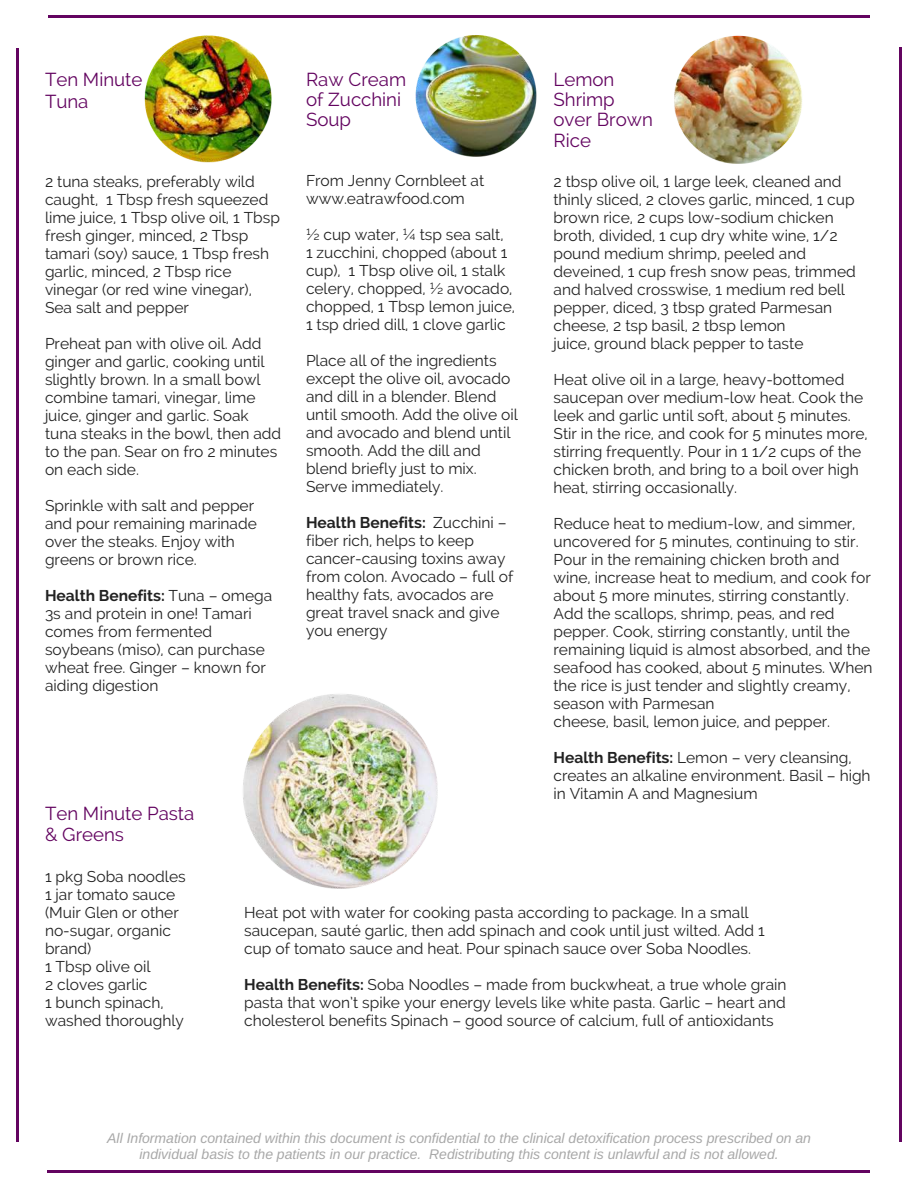
<style>
.page{position:relative;width:918px;height:1188px;background:#fff}
.page>*{position:absolute;margin:0;border:0;box-sizing:border-box;transform-origin:0 0}
.t1{font:18.75px/20.2px "Raleway";color:#630460}
.t2{font:15.6px/18px "Raleway";color:#222}
.t3{font:italic 13.95px/15.8px "Arimo";color:#a8a8a8;text-align:center}
.s1{font-weight:700}
</style>
<div class="page">
<svg style="left:16px;top:17px;width:101px;height:100px"></svg>
<hr style="left:48px;top:15px;width:99px;height:2px;background:#630460">
<hr style="left:17px;top:48px;width:2px;height:98px;background:#630460">
<hr style="left:17px;top:144px;width:2px;height:895px;background:#630460">
<svg style="left:16px;top:1071px;width:101px;height:100px"></svg>
<hr style="left:47px;top:1171px;width:100px;height:2px;background:#630460">
<hr style="left:17px;top:1037px;width:2px;height:105px;background:#630460">
<hr style="left:145px;top:1171px;width:621px;height:2px;background:#630460">
<svg style="left:801px;top:1071px;width:101px;height:100px"></svg>
<hr style="left:899px;top:1037px;width:2px;height:105px;background:#630460">
<hr style="left:764px;top:1171px;width:106px;height:2px;background:#630460">
<hr style="left:899px;top:144px;width:2px;height:895px;background:#630460">
<svg style="left:801px;top:17px;width:101px;height:100px"></svg>
<hr style="left:764px;top:15px;width:106px;height:2px;background:#630460">
<hr style="left:899px;top:47px;width:2px;height:99px;background:#630460">
<hr style="left:145px;top:15px;width:621px;height:2px;background:#630460">
<img style="left:144px;top:35px;width:128px;height:128px">
<img style="left:415px;top:35px;width:122px;height:122px">
<img style="left:674px;top:32px;width:130px;height:131px">
<img style="left:243px;top:694px;width:195px;height:195px">
<p class="t1" style="left:45px;top:69px;width:99px;line-height:21.3px">Ten Minute<br>Tuna</p>
<p class="t2" style="left:45px;top:173px;width:236px">2 tuna steaks, preferably wild caught, 1 Tbsp fresh squeezed lime juice, 1 Tbsp olive oil, 1 Tbsp fresh ginger, minced, 2 Tbsp tamari (soy) sauce, 1 Tbsp fresh garlic, minced, 2 Tbsp rice vinegar (or red wine vinegar),<br>Sea salt and pepper</p>
<p class="t2" style="left:45px;top:335px;width:238px">Preheat pan with olive oil. Add ginger and garlic, cooking until slightly brown. In a small bowl combine tamari, vinegar, lime juice, ginger and garlic. Soak tuna steaks in the bowl, then add to the pan. Sear on fro 2 minutes on each side.</p>
<p class="t2" style="left:45px;top:497px;width:213px">Sprinkle with salt and pepper and pour remaining marinade over the steaks. Enjoy with greens or brown rice.</p>
<p class="t2" style="left:45px;top:587px;width:229px"><span class="s1">Health Benefits:</span> Tuna – omega<br>3s and protein in one! Tamari comes from fermented soybeans (miso), can purchase wheat free. Ginger – known for aiding digestion</p>
<p class="t1" style="left:306px;top:69px;width:102px">Raw Cream of Zucchini<br>Soup</p>
<p class="t2" style="left:306px;top:172px;width:180px">From Jenny Cornbleet at www.eatrawfood.com</p>
<p class="t2" style="left:306px;top:226px;width:211px">½ cup water, ¼ tsp sea salt,<br>1 zucchini, chopped (about 1 cup), 1 Tbsp olive oil, 1 stalk celery, chopped, ½ avocado, chopped, 1 Tbsp lemon juice,<br>1 tsp dried dill, 1 clove garlic</p>
<p class="t2" style="left:306px;top:352px;width:213px">Place all of the ingredients except the olive oil, avocado and dill in a blender. Blend until smooth. Add the olive oil and avocado and blend until smooth. Add the dill and blend briefly just to mix.<br>Serve immediately.</p>
<p class="t2" style="left:306px;top:514px;width:209px"><span class="s1">Health Benefits:</span> Zucchini – fiber rich, helps to keep cancer-causing toxins away from colon. Avocado – full of healthy fats, avocados are great travel snack and give you energy</p>
<p class="t1" style="left:45px;top:802px;width:151px;line-height:21.3px">Ten Minute Pasta &amp; Greens</p>
<p class="t1" style="left:554px;top:69px;width:101px">Lemon<br>Shrimp over Brown<br>Rice</p>
<p class="t2" style="left:554px;top:173px;width:304px">2 tbsp olive oil, 1 large leek, cleaned and thinly sliced, 2 cloves garlic, minced, 1 cup brown rice, 2 cups low-sodium chicken broth, divided, 1 cup dry white wine, 1/2 pound medium shrimp, peeled and deveined, 1 cup fresh snow peas, trimmed and halved crosswise, 1 medium red bell pepper, diced, 3 tbsp grated Parmesan cheese, 2 tsp basil, 2 tbsp lemon<br>juice, ground black pepper to taste</p>
<p class="t2" style="left:554px;top:371px;width:316px">Heat olive oil in a large, heavy-bottomed saucepan over medium-low heat. Cook the leek and garlic until soft, about 5 minutes.<br>Stir in the rice, and cook for 5 minutes more, stirring frequently. Pour in 1 1/2 cups of the chicken broth, and bring to a boil over high heat, stirring occasionally.</p>
<p class="t2" style="left:554px;top:515px;width:321px">Reduce heat to medium-low, and simmer, uncovered for 5 minutes, continuing to stir.<br>Pour in the remaining chicken broth and wine, increase heat to medium, and cook for about 5 more minutes, stirring constantly.<br>Add the scallops, shrimp, peas, and red pepper. Cook, stirring constantly, until the remaining liquid is almost absorbed, and the seafood has cooked, about 5 minutes. When the rice is just tender and slightly creamy, season with Parmesan<br>cheese, basil, lemon juice, and pepper.</p>
<p class="t2" style="left:554px;top:749px;width:319px"><span class="s1">Health Benefits:</span> Lemon – very cleansing, creates an alkaline environment. Basil – high in Vitamin A and Magnesium</p>
<p class="t2" style="left:45px;top:868px;width:142px">1 pkg Soba noodles<br>1 jar tomato sauce (Muir Glen or other no-sugar, organic brand)<br>1 Tbsp olive oil<br>2 cloves garlic<br>1 bunch spinach, washed thoroughly</p>
<p class="t2" style="left:244px;top:904px;width:522px">Heat pot with water for cooking pasta according to package. In a small saucepan, sauté garlic, then add spinach and cook until just wilted. Add 1 cup of tomato sauce and heat. Pour spinach sauce over Soba Noodles.</p>
<p class="t2" style="left:244px;top:976px;width:544px;text-align:justify"><span class="s1">Health Benefits:</span> Soba Noodles – made from buckwheat, a true whole grain pasta that won’t spike your energy levels like white pasta. Garlic – heart and cholesterol benefits Spinach – good source of calcium, full of antioxidants</p>
<p class="t3" style="left:107px;top:1131px;width:705px">All Information contained within this document is confidential to the clinical detoxification process prescribed on an individual basis to the patients in our practice. Redistributing this content is unlawful and is not allowed.</p>
</div>
